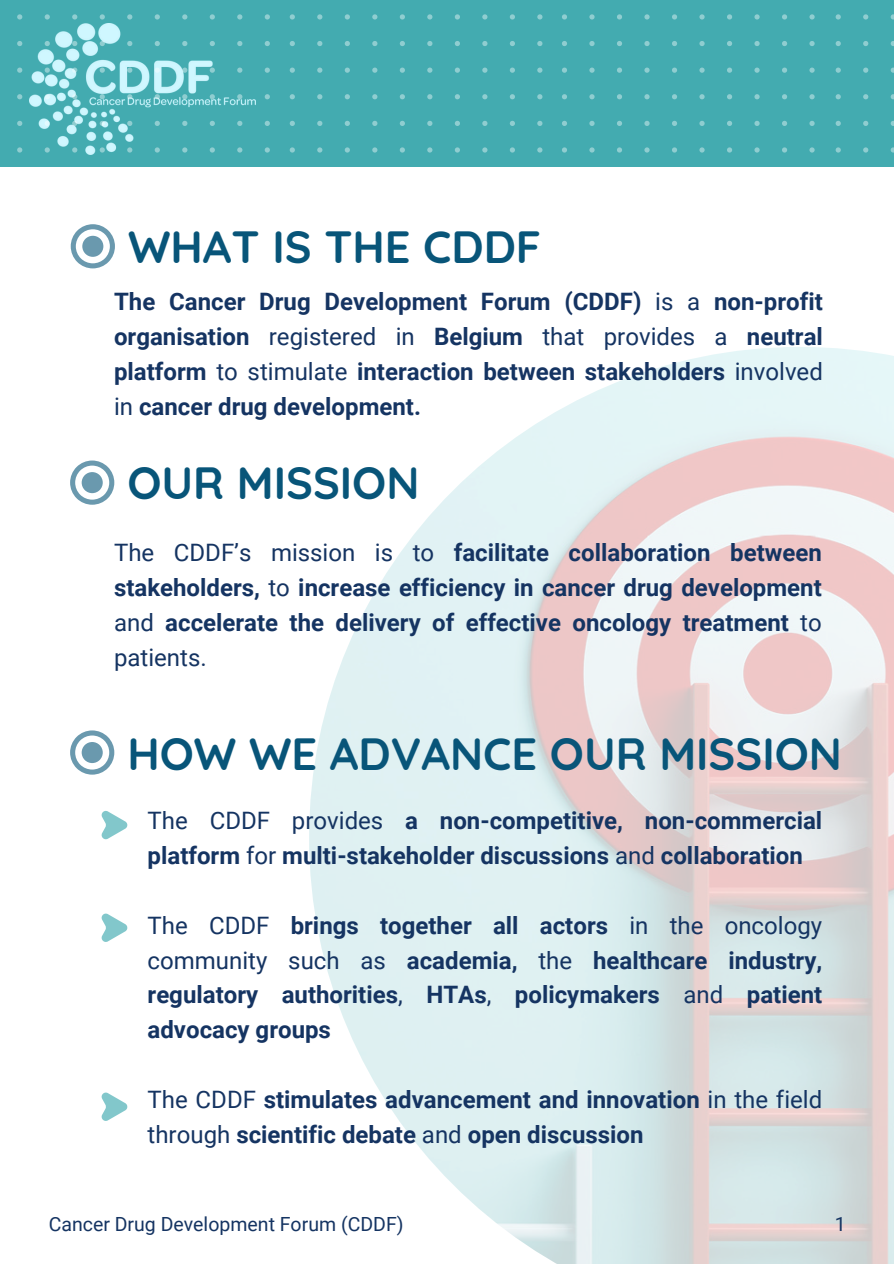
<style>
.page{position:relative;width:894px;height:1264px;background:#fff}
.page>*{position:absolute;margin:0;border:0;box-sizing:border-box;transform-origin:0 0}
.t1{font:700 45px "Quicksand";color:#085579}
.t2{font:700 24px/34.8px "Roboto";color:#153462;text-align:justify}
.t3{font:19.5px "Roboto";color:#153462}
.s1{font-weight:400}
</style>
<div class="page">
<img style="left:309px;top:347px;width:584px;height:916px">
<div style="left:0;top:0;width:893px;height:167px;background:#43abb0"></div>
<svg style="left:71px;top:224px;width:44px;height:44px"></svg>
<svg style="left:70px;top:730px;width:44px;height:44px"></svg>
<svg style="left:562px;top:14px;width:252px;height:139px"></svg>
<svg style="left:289px;top:14px;width:253px;height:139px"></svg>
<svg style="left:17px;top:14px;width:253px;height:139px"></svg>
<svg style="left:835px;top:14px;width:58px;height:139px"></svg>
<svg style="left:70px;top:460px;width:44px;height:44px"></svg>
<svg style="left:102px;top:810px;width:25px;height:29px"></svg>
<svg style="left:102px;top:913px;width:25px;height:28px"></svg>
<svg style="left:102px;top:1092px;width:25px;height:28px"></svg>
<p class="t1" style="left:128px;top:218px;width:414px">WHAT IS THE CDDF</p>
<h1 class="t2" style="left:114px;top:284px;width:710px">The Cancer Drug Development Forum (CDDF) <span class="s1">is a</span> non-profit organisation <span class="s1">registered in</span> Belgium <span class="s1">that provides a</span> neutral platform <span class="s1">to stimulate</span> interaction between stakeholders <span class="s1">involved in</span> cancer drug development.</h1>
<h2 class="t1" style="left:127px;top:454px;width:293px">OUR MISSION</h2>
<p class="t2" style="left:114px;top:535px;width:709px"><span class="s1">The CDDF’s mission is to</span> facilitate collaboration between stakeholders, <span class="s1">to</span> increase efficiency in cancer drug development <span class="s1">and</span> accelerate the delivery of effective oncology treatment <span class="s1">to patients.</span></p>
<p class="t1" style="left:127px;top:725px;width:716px">HOW WE ADVANCE OUR MISSION</p>
<p class="t2" style="left:147px;top:803px;width:676px"><span class="s1">The CDDF provides</span> a non-competitive, non-commercial platform <span class="s1">for</span> multi-stakeholder discussions <span class="s1">and</span> collaboration</p>
<p class="t2" style="left:147px;top:908px;width:676px"><span class="s1">The CDDF</span> brings together all actors <span class="s1">in the oncology community such as</span> academia, <span class="s1">the</span> healthcare industry, regulatory authorities<span class="s1">,</span> HTAs<span class="s1">,</span> policymakers <span class="s1">and</span> patient advocacy groups</p>
<p class="t2" style="left:147px;top:1082px;width:676px"><span class="s1">The CDDF</span> stimulates advancement and innovation <span class="s1">in the field through</span> scientific debate <span class="s1">and</span> open discussion</p>
<p class="t3" style="left:49px;top:1213px;width:356px">Cancer Drug Development Forum (CDDF)</p>
<p class="t3" style="left:834px;top:1213px;width:12px">1</p>
</div>
